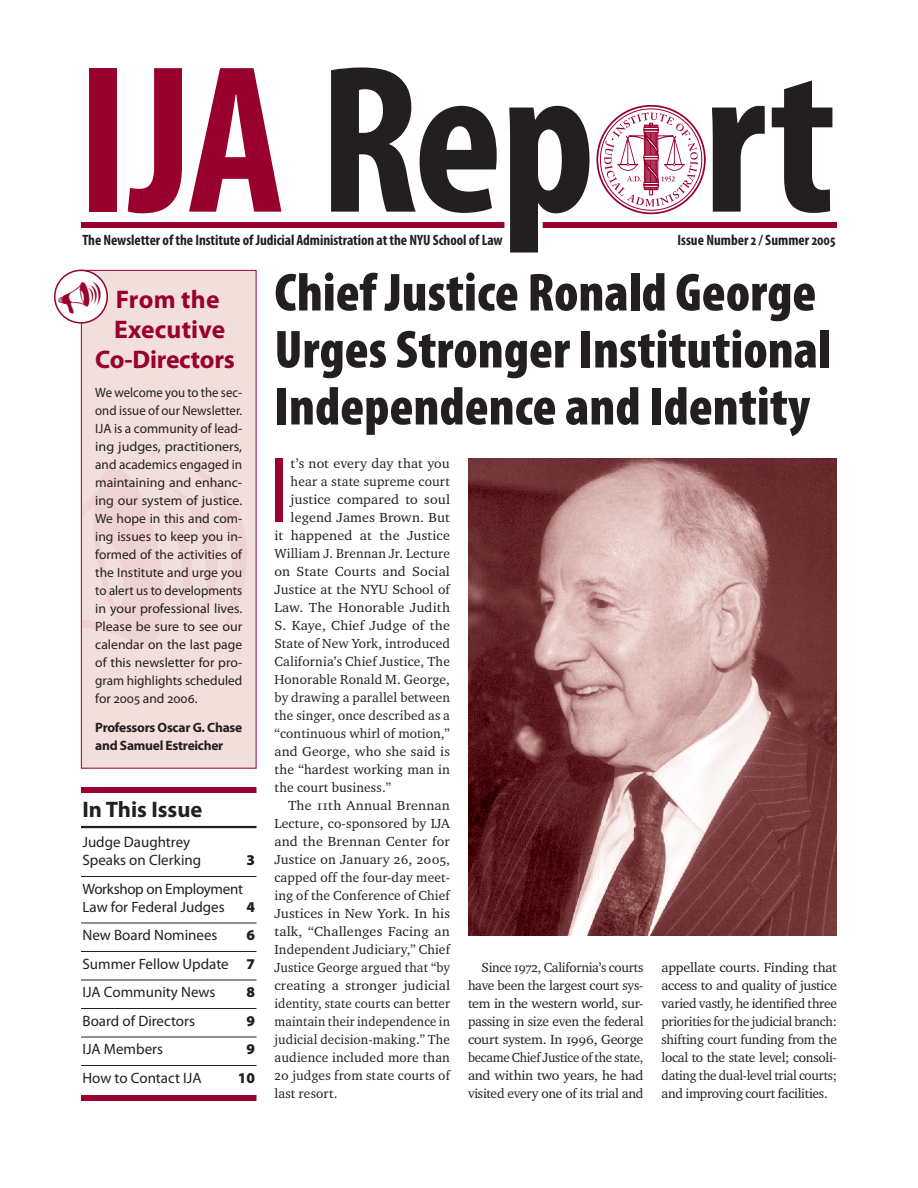
<style>
.page{position:relative;width:918px;height:1188px;background:#fff}
.page>*{position:absolute;margin:0;border:0;box-sizing:border-box;transform-origin:0 0}
.t1{font:condensed 93.6px "Myriad Pro";color:#98002e}
.t2{font:900 condensed 54px/57px "Myriad Pro";color:#231f20}
.t3{font:700 25.5px/30px "Myriad Pro";color:#98002e;text-align:center}
.t4{font:700 22.5px "Myriad Pro";color:#231f20}
.t5{font:15px/28.5px "Myriad Pro";color:#231f20}
.t6{font:700 condensed 15px "Myriad Pro";letter-spacing:-.005em;color:#231f20}
.t7{font:15px/18px "Myriad Pro";letter-spacing:-.02em;color:#231f20}
.t8{font:900 15px "Myriad Pro";color:#231f20}
.t9{font:13.5px/18px "Charter ITC Regu OS";letter-spacing:.01em;color:#231f20;text-align:justify}
.t10{font:13.5px/18px "Charter ITC Regu OS";letter-spacing:.01em;color:#231f20;text-align:justify;scale:1.05 1}
.t11{font:13.5px/18px "Myriad Pro";color:#231f20;text-align:justify;scale:.95 1}
.t12{font:13.5px "Charter ITC Regu OS";letter-spacing:.01em;color:#231f20;scale:1.04 1}
.t13{font:700 13.5px/18px "Myriad Pro";letter-spacing:-.02em;color:#231f20}
.t14{font:13.5px "Charter ITC Regu OS";letter-spacing:.01em;color:#231f20;scale:.96 1}
.t15{font:13.5px "Charter ITC Regu OS";letter-spacing:.01em;color:#231f20;scale:.95 1}
.s1{font-weight:900}
</style>
<div class="page">
<div style="left:81px;top:787px;width:175px;height:6px;background:#98002e"></div>
<hr style="left:81px;top:826px;width:175px;height:2px;background:#231f20">
<hr style="left:81px;top:876px;width:175px;height:1px;background:#231f20">
<hr style="left:81px;top:923px;width:175px;height:1px;background:#231f20">
<hr style="left:81px;top:951px;width:175px;height:1px;background:#231f20">
<hr style="left:81px;top:980px;width:175px;height:1px;background:#231f20">
<hr style="left:81px;top:1008px;width:175px;height:1px;background:#231f20">
<hr style="left:81px;top:1037px;width:175px;height:1px;background:#231f20">
<hr style="left:81px;top:1065px;width:175px;height:1px;background:#231f20">
<div style="left:81px;top:1095px;width:175px;height:6px;background:#98002e"></div>
<img style="left:468px;top:459px;width:369px;height:477px">
<div style="left:596px;top:105px;width:110px;height:109px;border:2px solid #98002e;border-radius:50%"></div>
<svg style="left:600px;top:108px;width:103px;height:103px"></svg>
<div style="left:89px;top:68px;width:28px;height:144px;background:#98002e"></div>
<svg style="left:128px;top:68px;width:54px;height:145px"></svg>
<svg style="left:189px;top:68px;width:92px;height:144px"></svg>
<svg style="left:331px;top:68px;width:166px;height:145px"></svg>
<svg style="left:509px;top:106px;width:81px;height:147px"></svg>
<svg style="left:712px;top:106px;width:53px;height:106px"></svg>
<svg style="left:772px;top:80px;width:60px;height:133px"></svg>
<div style="left:81px;top:222px;width:423px;height:6px;background:#98002e"></div>
<div style="left:543px;top:222px;width:294px;height:6px;background:#98002e"></div>
<div style="left:81px;top:270px;width:175px;height:498px;background:#f2dedb"></div>
<div style="left:81px;top:270px;width:175px;height:499px;border:1px solid #98002e"></div>
<svg style="left:55px;top:270px;width:52px;height:53px"></svg>
<div style="left:54px;top:270px;width:54px;height:54px;border:2px solid #98002e;border-radius:50%"></div>
<svg style="left:81px;top:462px;width:165px;height:239px"></svg>
<svg style="left:59px;top:280px;width:42px;height:33px"></svg>
<p class="t6" style="left:82px;top:230px;width:422px">The Newsletter of the Institute of Judicial Administration at the NYU School of Law</p>
<p class="t6" style="left:677px;top:230px;width:160px">Issue Number 2 / Summer 2005</p>
<h3 class="t3" style="left:95px;top:283px;width:141px">From the<br>Executive<br>Co-Directors</h3>
<p class="t11" style="left:95px;top:383px;width:156px">We welcome you to the sec&shy;ond issue of our Newsletter.<br>IJA is a community of lead&shy;ing judges, practitioners, and academics engaged in maintaining and enhanc&shy;ing our system of justice.<br>We hope in this and com&shy;ing issues to keep you in&shy;formed of the activities of the Institute and urge you to alert us to developments in your professional lives.<br>Please be sure to see our calendar on the last page of this newsletter for pro&shy;gram highlights scheduled for 2005 and 2006.</p>
<p class="t13" style="left:95px;top:718px;width:149px">Professors Oscar G. Chase and Samuel Estreicher</p>
<h3 class="t4" style="left:82px;top:795px;width:121px">In This Issue</h3>
<p class="t5" style="left:82px;top:833px;width:120px;line-height:18px">Judge Daughtrey<br>Speaks on Clerking</p>
<p class="t8" style="left:246px;top:850px;width:10px">3</p>
<p class="t7" style="left:82px;top:880px;width:162px">Workshop on Employment<br>Law for Federal Judges</p>
<p class="t8" style="left:246px;top:897px;width:10px">4</p>
<p class="t5" style="left:82px;top:921px;width:137px">New Board Nominees</p>
<p class="t5" style="left:82px;top:921px;width:174px;text-align:justify;text-indent:164px"><span class="s1">6<br></span>Summer Fellow Update <span class="s1">7<br></span>IJA Community News</p>
<p class="t8" style="left:246px;top:982px;width:10px">8</p>
<p class="t5" style="left:82px;top:1006px;width:114px">Board of Directors</p>
<p class="t8" style="left:246px;top:1011px;width:10px">9</p>
<p class="t5" style="left:82px;top:1035px;width:82px">IJA Members</p>
<p class="t8" style="left:246px;top:1039px;width:10px">9</p>
<p class="t5" style="left:82px;top:1063px;width:121px">How to Contact IJA</p>
<p class="t8" style="left:238px;top:1068px;width:19px">10</p>
<h2 class="t2" style="left:275px;top:262px;width:558px">Chief Justice Ronald George<br>Urges Stronger Institutional<br>Independence and Identity</h2>
<h1 class="t1" style="left:270px;top:434px;width:20px">I</h1>
<p class="t12" style="left:291px;top:455px;width:155px">t’s not every day that you</p>
<p class="t9" style="left:291px;top:472px;width:161px">hear a state supreme court</p>
<p class="t10" style="left:291px;top:490px;width:153px">justice compared to soul</p>
<p class="t12" style="left:291px;top:509px;width:155px">legend James Brown. But</p>
<p class="t10" style="left:275px;top:526px;width:169px">it happened at the Justice</p>
<p class="t9" style="left:275px;top:544px;width:177px">William J. Brennan Jr. Lecture</p>
<p class="t10" style="left:275px;top:562px;width:169px">on State Courts and Social</p>
<p class="t9" style="left:275px;top:580px;width:177px">Justice at the NYU School of</p>
<p class="t10" style="left:275px;top:598px;width:169px">Law. The Honorable Judith</p>
<p class="t10" style="left:275px;top:616px;width:169px">S. Kaye, Chief Judge of the</p>
<p class="t9" style="left:275px;top:634px;width:177px">State of New York, introduced</p>
<p class="t9" style="left:275px;top:652px;width:177px">California’s Chief Justice, The</p>
<p class="t9" style="left:275px;top:670px;width:177px">Honorable Ronald M. George,</p>
<p class="t9" style="left:275px;top:688px;width:177px">by drawing a parallel between</p>
<p class="t9" style="left:275px;top:706px;width:177px">the singer, once described as a</p>
<p class="t9" style="left:275px;top:724px;width:177px">“continuous whirl of motion,”</p>
<p class="t12" style="left:275px;top:743px;width:170px">and George, who she said is</p>
<p class="t9" style="left:275px;top:760px;width:177px">the “hardest working man in</p>
<p class="t9" style="left:275px;top:778px;width:118px">the court business.”</p>
<p class="t10" style="left:288px;top:796px;width:156px">The 11th Annual Brennan</p>
<p class="t9" style="left:275px;top:814px;width:177px">Lecture, co-sponsored by IJA</p>
<p class="t10" style="left:275px;top:832px;width:169px">and the Brennan Center for</p>
<p class="t9" style="left:275px;top:850px;width:177px">Justice on January 26, 2005,</p>
<p class="t9" style="left:275px;top:868px;width:177px">capped off the four-day meet-</p>
<p class="t9" style="left:275px;top:886px;width:177px">ing of the Conference of Chief</p>
<p class="t10" style="left:275px;top:904px;width:169px">Justices in New York. In his</p>
<p class="t10" style="left:275px;top:922px;width:169px">talk, “Challenges Facing an</p>
<p class="t9" style="left:275px;top:940px;width:177px">Independent Judiciary,” Chief</p>
<p class="t9" style="left:275px;top:958px;width:177px">Justice George argued that “by</p>
<p class="t10" style="left:275px;top:976px;width:169px">creating a stronger judicial</p>
<p class="t14" style="left:275px;top:995px;width:184px">identity, state courts can better</p>
<p class="t15" style="left:275px;top:1013px;width:186px">maintain their independence in</p>
<p class="t9" style="left:275px;top:1030px;width:177px">judicial decision-making.” The</p>
<p class="t9" style="left:275px;top:1048px;width:177px">audience included more than</p>
<p class="t9" style="left:275px;top:1066px;width:177px">20 judges from state courts of</p>
<p class="t9" style="left:275px;top:1084px;width:65px">last resort.</p>
<p class="t9" style="left:468px;top:958px;width:177px;text-indent:14px">Since 1972, California’s courts have been the largest court sys&shy;tem in the western world, sur&shy;passing in size even the federal court system. In 1996, George became Chief Justice of the state, and within two years, he had visited every one of its trial and</p>
<p class="t10" style="left:662px;top:958px;width:169px">appellate courts. Finding that access to and quality of justice varied vastly, he identified three priorities for the judicial branch: shifting court funding from the local to the state level; consoli&shy;dating the dual-level trial courts; and improving court facilities.</p>
</div>
